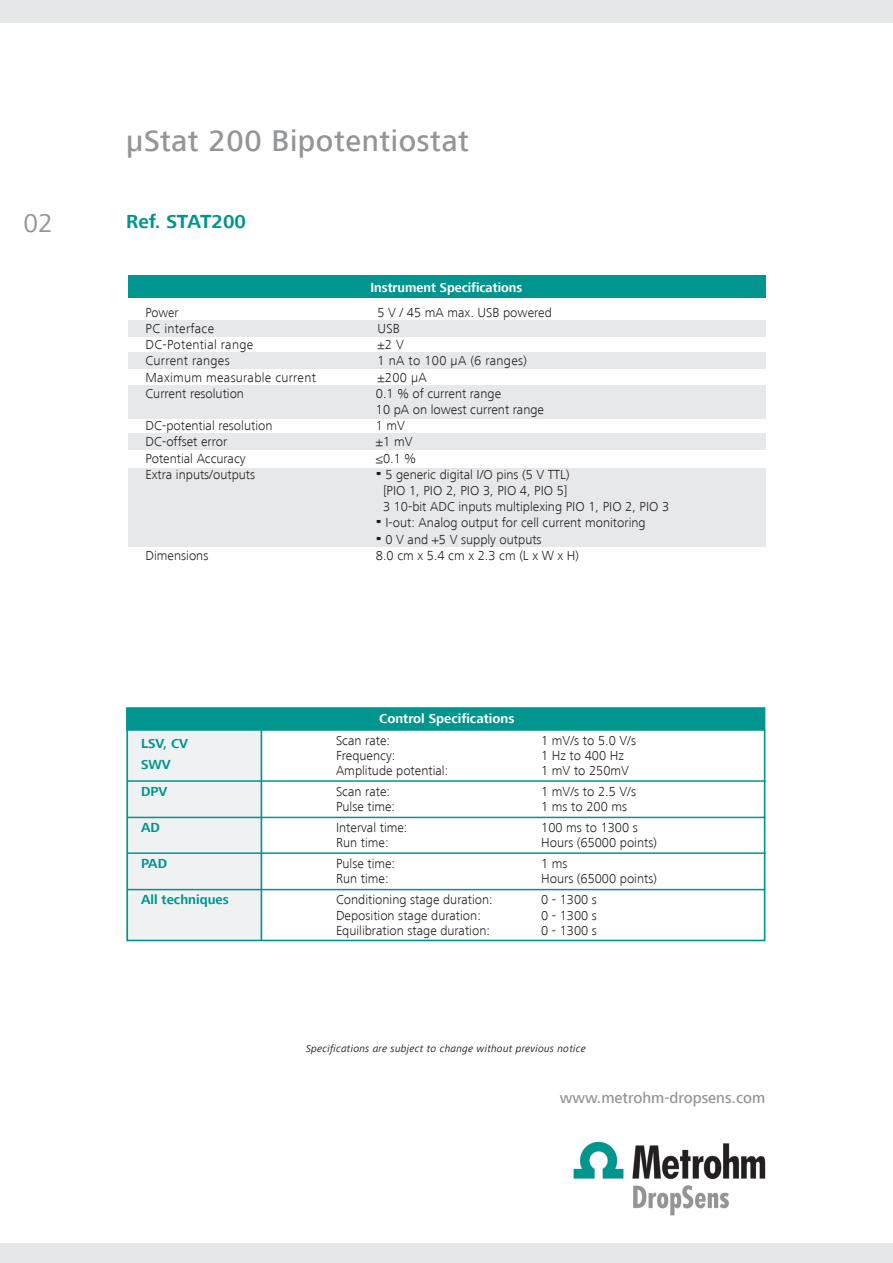
<style>
.page{position:relative;width:893px;height:1263px;background:#fff}
.page>*{position:absolute;margin:0;border:0;box-sizing:border-box;transform-origin:0 0}
.t1{font:500 30.75px "Frutiger Next LT";letter-spacing:.02em;color:#939598}
.t2{font:27px "Frutiger Next LT";color:#939598}
.t3{font:700 19.5px "Frutiger Next LT";color:#00968f}
.t4{font:500 15.75px "Frutiger Next LT";color:#939598}
.t5{font:300 13.5px/15.1px "Frutiger Next LT";color:#231f20}
.t6{font:300 13.5px "Frutiger Next LT";letter-spacing:.02em;color:#231f20}
.t7{font:700 13.5px/21px "Frutiger Next LT";color:#00968f}
.t8{font:700 13.5px "Frutiger Next LT";color:#fff;scale:.96 1}
.t9{font:700 13.5px "Frutiger Next LT";color:#fff}
.t10{font:300 13.5px "Frutiger Next LT";color:#231f20;scale:.96 1}
.t11{font:italic 10.5px "Frutiger Next LT";letter-spacing:.02em;color:#231f20}
.s1{font-weight:900;font-size:18px}
</style>
<div class="page">
<div style="left:0;top:0;width:893px;height:23px;background:#e6e7e9"></div>
<div style="left:0;top:1243px;width:893px;height:20px;background:#e6e7e9"></div>
<img style="left:573px;top:1141px;width:193px;height:75px">
<div style="left:128px;top:275px;width:637px;height:23px;background:#00968f"></div>
<div style="left:128px;top:320px;width:637px;height:17px;background:#e7e8e9"></div>
<div style="left:128px;top:434px;width:637px;height:16px;background:#e7e8e9"></div>
<div style="left:128px;top:468px;width:637px;height:78px;background:#e7e8e9"></div>
<div style="left:128px;top:353px;width:637px;height:16px;background:#e7e8e9"></div>
<div style="left:128px;top:385px;width:637px;height:34px;background:#e7e8e9"></div>
<div style="left:126px;top:730px;width:135px;height:210px;background:#f0f1f2"></div>
<div style="left:126px;top:729px;width:639px;height:212px;border:2px solid #00968f"></div>
<hr style="left:261px;top:720px;width:1px;height:220px;background:#00968f">
<hr style="left:127px;top:780px;width:638px;height:2px;background:#00968f">
<div style="left:126px;top:707px;width:639px;height:23px;background:#00968f;border:2px solid #00968f"></div>
<hr style="left:127px;top:817px;width:638px;height:1px;background:#00968f">
<hr style="left:127px;top:852px;width:638px;height:2px;background:#00968f">
<hr style="left:127px;top:889px;width:638px;height:1px;background:#00968f">
<h2 class="t2" style="left:23px;top:208px;width:31px">02</h2>
<h1 class="t1" style="left:126px;top:124px;width:344px">µStat 200 Bipotentiostat</h1>
<h3 class="t3" style="left:126px;top:210px;width:121px">Ref. STAT200</h3>
<p class="t8" style="left:370px;top:280px;width:159px">Instrument Specifications</p>
<p class="t10" style="left:146px;top:305px;width:36px">Power</p>
<p class="t5" style="left:377px;top:305px;width:176px">5 V / 45 mA max. USB powered</p>
<p class="t6" style="left:146px;top:321px;width:70px">PC interface</p>
<p class="t5" style="left:377px;top:321px;width:24px">USB</p>
<p class="t6" style="left:146px;top:337px;width:109px">DC-Potential range</p>
<p class="t5" style="left:377px;top:337px;width:28px">±2 V</p>
<p class="t6" style="left:146px;top:353px;width:86px">Current ranges</p>
<p class="t6" style="left:377px;top:353px;width:151px">1 nA to 100 µA (6 ranges)</p>
<p class="t6" style="left:146px;top:370px;width:172px">Maximum measurable current</p>
<p class="t5" style="left:377px;top:369px;width:51px">±200 µA</p>
<p class="t5" style="left:146px;top:386px;width:100px">Current resolution</p>
<p class="t5" style="left:376px;top:385px;width:170px;line-height:16.2px">0.1 % of current range<br>10 pA on lowest current range</p>
<p class="t5" style="left:146px;top:418px;width:128px">DC-potential resolution</p>
<p class="t5" style="left:376px;top:418px;width:31px">1 mV</p>
<p class="t5" style="left:146px;top:434px;width:83px">DC-offset error</p>
<p class="t5" style="left:376px;top:434px;width:38px">±1 mV</p>
<p class="t5" style="left:146px;top:450px;width:102px">Potential Accuracy</p>
<p class="t5" style="left:376px;top:450px;width:42px">≤0.1 %</p>
<p class="t5" style="left:146px;top:467px;width:111px">Extra inputs/outputs</p>
<p class="t5" style="left:376px;top:467px;width:195px"><span class="s1">·</span> 5 generic digital I/O pins (5 V TTL)</p>
<p class="t5" style="left:383px;top:483px;width:186px">[PIO 1, PIO 2, PIO 3, PIO 4, PIO 5]</p>
<p class="t5" style="left:383px;top:499px;width:288px">3 10-bit ADC inputs multiplexing PIO 1, PIO 2, PIO 3</p>
<p class="t5" style="left:376px;top:515px;width:271px"><span class="s1">·</span> I-out: Analog output for cell current monitoring</p>
<p class="t5" style="left:376px;top:531px;width:167px"><span class="s1">·</span> 0 V and +5 V supply outputs</p>
<p class="t5" style="left:146px;top:548px;width:64px">Dimensions</p>
<p class="t5" style="left:376px;top:548px;width:205px">8.0 cm x 5.4 cm x 2.3 cm (L x W x H)</p>
<p class="t7" style="left:141px;top:733px;width:49px">LSV, CV<br>SWV</p>
<p class="t7" style="left:141px;top:781px;width:28px">DPV</p>
<p class="t7" style="left:141px;top:817px;width:20px">AD</p>
<p class="t7" style="left:141px;top:853px;width:28px">PAD</p>
<p class="t7" style="left:141px;top:889px;width:89px">All techniques</p>
<p class="t9" style="left:379px;top:711px;width:137px">Control Specifications</p>
<p class="t5" style="left:336px;top:732px;width:114px">Scan rate:<br>Frequency:<br>Amplitude potential:</p>
<p class="t5" style="left:336px;top:784px;width:61px">Scan rate:<br>Pulse time:</p>
<p class="t5" style="left:336px;top:820px;width:73px">Interval time:<br>Run time:</p>
<p class="t5" style="left:336px;top:856px;width:61px">Pulse time:<br>Run time:</p>
<p class="t5" style="left:336px;top:892px;width:158px">Conditioning stage duration:<br>Deposition stage duration:<br>Equilibration stage duration:</p>
<p class="t5" style="left:541px;top:732px;width:96px">1 mV/s to 5.0 V/s<br>1 Hz to 400 Hz<br>1 mV to 250mV</p>
<p class="t5" style="left:541px;top:784px;width:96px">1 mV/s to 2.5 V/s<br>1 ms to 200 ms</p>
<p class="t5" style="left:541px;top:820px;width:117px">100 ms to 1300 s<br>Hours (65000 points)</p>
<p class="t5" style="left:541px;top:856px;width:117px">1 ms<br>Hours (65000 points)</p>
<p class="t5" style="left:541px;top:892px;width:57px;text-align:justify">0 - 1300 s 0 - 1300 s 0 - 1300 s</p>
<p class="t11" style="left:306px;top:1042px;width:281px">Specifications are subject to change without previous notice</p>
<p class="t4" style="left:560px;top:1089px;width:207px">www.metrohm-dropsens.com</p>
</div>
